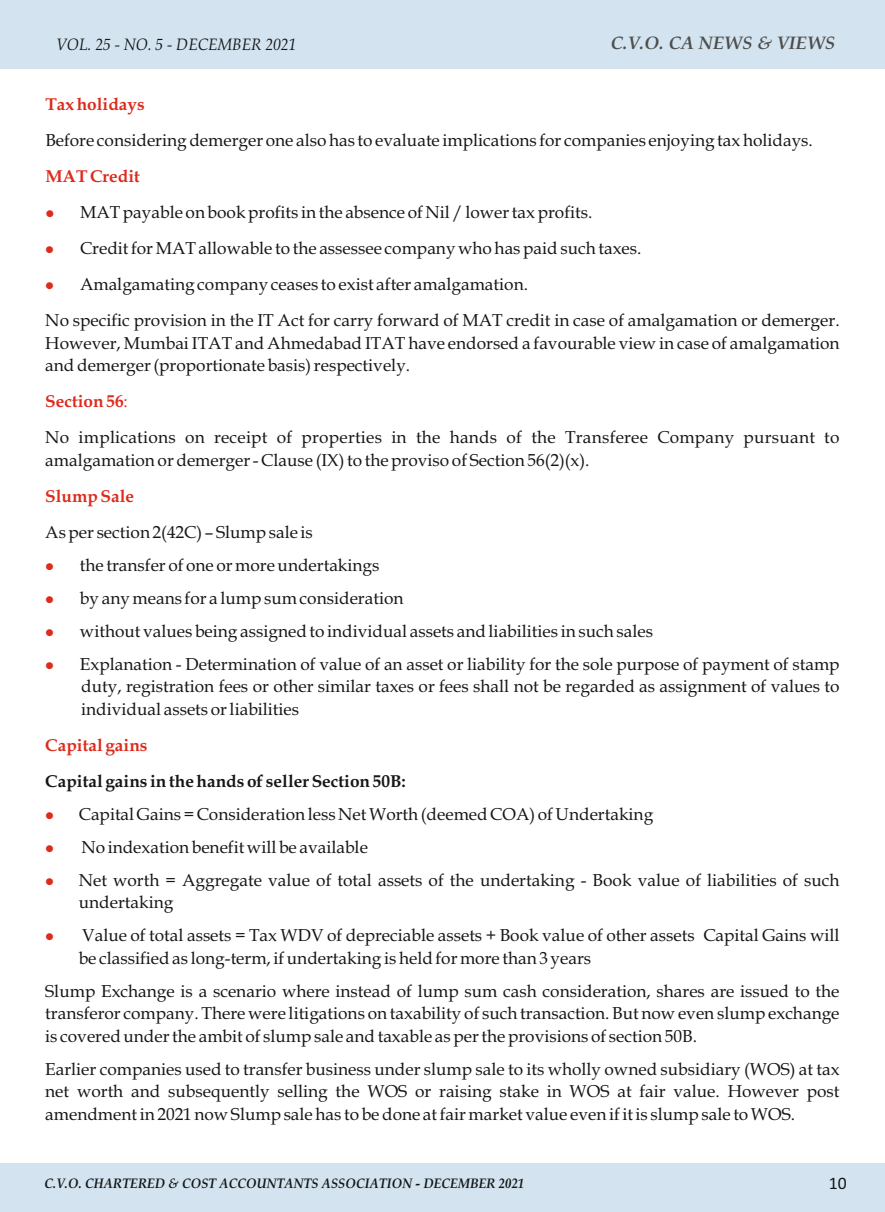
<style>
.page{position:relative;width:885px;height:1212px;background:#fff}
.page>*{position:absolute;margin:0;border:0;box-sizing:border-box;transform-origin:0 0}
.t1{font:italic 700 18.15px "Book Antiqua";color:#4e4e4d}
.t2{font:17.55px "Calibri";color:#151616}
.t3{font:17.25px/22.5px "Book Antiqua";color:#151616}
.t4{font:700 17.25px "Book Antiqua";color:#dd2b1c}
.t5{font:700 17.25px "Book Antiqua";color:#151616}
.t6{font:italic 16.5px "Book Antiqua";color:#151616;scale:.94 1}
.t7{font:italic 700 13.8px "Book Antiqua";color:#151616;scale:.92 1}
.s1{color:#dd2b1c}
.s2{font-weight:700;color:#dd2b1c}
</style>
<div class="page">
<div style="left:0;top:1163px;width:884px;height:49px;background:#d3e4f0"></div>
<div style="left:0;top:0;width:884px;height:68px;background:#d3e4f0"></div>
<p class="t6" style="left:56px;top:38px;width:257px">VOL. 25 - NO. 5 - DECEMBER 2021</p>
<p class="t1" style="left:610px;top:35px;width:226px">C.V.O. CA NEWS &amp; VIEWS</p>
<p class="t4" style="left:45px;top:97px;width:101px">Tax holidays</p>
<p class="t3" style="left:45px;top:131px;width:769px">Before considering demerger one also has to evaluate implications for companies enjoying tax holidays.</p>
<p class="t4" style="left:45px;top:169px;width:96px">MAT Credit</p>
<p class="t3" style="left:45px;top:203px;width:548px"><span class="s1">●</span> MAT payable on book profits in the absence of Nil / lower tax profits.</p>
<p class="t3" style="left:45px;top:239px;width:597px"><span class="s1">●</span> Credit for MAT allowable to the assessee company who has paid such taxes.</p>
<p class="t3" style="left:45px;top:268px;width:795px;line-height:36px"><span class="s1">●</span> Amalgamating company ceases to exist after amalgamation.<br>No specific provision in the IT Act for carry forward of MAT credit in case of amalgamation or demerger.</p>
<p class="t3" style="left:45px;top:333px;width:795px">However, Mumbai ITAT and Ahmedabad ITAT have endorsed a favourable view in case of amalgamation and demerger (proportionate basis) respectively.</p>
<p class="t3" style="left:45px;top:385px;width:795px;line-height:36px"><span class="s2">Section 56</span><span class="s1">:<br></span>No implications on receipt of properties in the hands of the Transferee Company pursuant to</p>
<p class="t3" style="left:45px;top:450px;width:545px">amalgamation or demerger - Clause (IX) to the proviso of Section 56(2)(x).</p>
<p class="t4" style="left:45px;top:489px;width:90px">Slump Sale</p>
<p class="t3" style="left:45px;top:522px;width:269px">As per section 2(42C) – Slump sale is</p>
<p class="t3" style="left:45px;top:555px;width:336px"><span class="s1">●</span> the transfer of one or more undertakings</p>
<p class="t3" style="left:45px;top:588px;width:359px"><span class="s1">●</span> by any means for a lump sum consideration</p>
<p class="t3" style="left:45px;top:621px;width:609px"><span class="s1">●</span> without values being assigned to individual assets and liabilities in such sales</p>
<p class="t3" style="left:81px;top:654px;width:759px;text-align:justify;text-indent:-36px"><span class="s1">●</span> Explanation - Determination of value of an asset or liability for the sole purpose of payment of stamp duty, registration fees or other similar taxes or fees shall not be regarded as assignment of values to individual assets or liabilities</p>
<p class="t4" style="left:45px;top:738px;width:104px">Capital gains</p>
<p class="t5" style="left:45px;top:774px;width:362px">Capital gains in the hands of seller Section 50B:</p>
<p class="t3" style="left:45px;top:804px;width:609px"><span class="s1">●</span> Capital Gains = Consideration less Net Worth (deemed COA) of Undertaking</p>
<p class="t3" style="left:45px;top:837px;width:324px"><span class="s1">●</span> No indexation benefit will be available</p>
<p class="t3" style="left:79px;top:870px;width:762px;text-indent:-33px"><span class="s1">●</span> Net worth = Aggregate value of total assets of the undertaking - Book value of liabilities of such undertaking</p>
<p class="t3" style="left:79px;top:926px;width:762px;text-indent:-33px"><span class="s1">●</span> Value of total assets = Tax WDV of depreciable assets + Book value of other assets Capital Gains will be classified as long-term, if undertaking is held for more than 3 years</p>
<p class="t3" style="left:45px;top:981px;width:795px;text-align:justify">Slump Exchange is a scenario where instead of lump sum cash consideration, shares are issued to the transferor company. There were litigations on taxability of such transaction. But now even slump exchange is covered under the ambit of slump sale and taxable as per the provisions of section 50B.</p>
<p class="t3" style="left:45px;top:1059px;width:795px;text-align:justify">Earlier companies used to transfer business under slump sale to its wholly owned subsidiary (WOS) at tax net worth and subsequently selling the WOS or raising stake in WOS at fair value. However post amendment in 2021 now Slump sale has to be done at fair market value even if it is slump sale to WOS.</p>
<p class="t7" style="left:44px;top:1177px;width:523px">C.V.O. CHARTERED &amp; COST ACCOUNTANTS ASSOCIATION - DECEMBER 2021</p>
<p class="t2" style="left:828px;top:1176px;width:19px">10</p>
</div>
